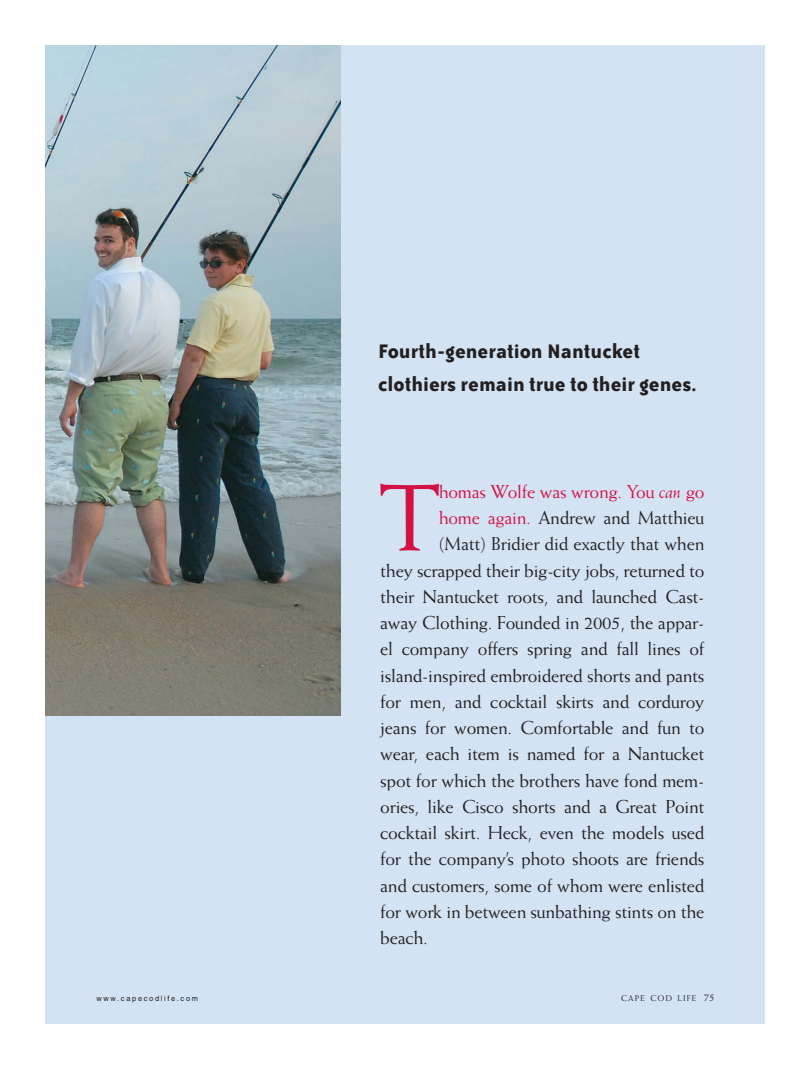
<style>
.page{position:relative;width:810px;height:1069px;background:#fff}
.page>*{position:absolute;margin:0;border:0;box-sizing:border-box;transform-origin:0 0}
.t1{font:94.38px "Weiss";color:#d31145}
.t2{font:700 22.5px/32.9px "Bailey Sans ITC";color:#231f20}
.t3{font:18.75px "Weiss";letter-spacing:-.015em;color:#231f20}
.t4{font:18.75px "Weiss";letter-spacing:-.015em;color:#d31145}
.t5{font:8.5px "Weiss";letter-spacing:.135em;color:#231f20}
.t6{font:7.5px "Helvetica";letter-spacing:.22em;color:#231f20}
.s1{font-style:italic}
.s2{color:#d31145}
.s3{font-size:10.62px}
</style>
<div class="page">
<div style="left:45px;top:45px;width:720px;height:979px;background:#d4e3f4"></div>
<img style="left:45px;top:45px;width:295px;height:671px">
<p class="t2" style="left:378px;top:336px;width:320px">Fourth-generation Nantucket clothiers remain true to their genes.</p>
<h1 class="t1" style="left:379px;top:481px;width:63px">T</h1>
<p class="t4" style="left:439px;top:484px;width:267px">homas Wolfe was wrong. You <span class="s1">can</span> go</p>
<p class="t3" style="left:439px;top:510px;width:267px"><span class="s2">home again.</span> Andrew and Matthieu</p>
<p class="t3" style="left:439px;top:536px;width:267px">(Matt) Bridier did exactly that when</p>
<p class="t3" style="left:380px;top:563px;width:326px">they scrapped their big-city jobs, returned to</p>
<p class="t3" style="left:380px;top:589px;width:326px">their Nantucket roots, and launched Cast-</p>
<p class="t3" style="left:380px;top:615px;width:326px">away Clothing. Founded in 2005, the appar-</p>
<p class="t3" style="left:380px;top:641px;width:326px">el company offers spring and fall lines of</p>
<p class="t3" style="left:380px;top:668px;width:326px">island-inspired embroidered shorts and pants</p>
<p class="t3" style="left:380px;top:694px;width:326px">for men, and cocktail skirts and corduroy</p>
<p class="t3" style="left:380px;top:720px;width:326px">jeans for women. Comfortable and fun to</p>
<p class="t3" style="left:380px;top:746px;width:326px">wear, each item is named for a Nantucket</p>
<p class="t3" style="left:380px;top:773px;width:326px">spot for which the brothers have fond mem-</p>
<p class="t3" style="left:380px;top:799px;width:326px">ories, like Cisco shorts and a Great Point</p>
<p class="t3" style="left:380px;top:825px;width:326px">cocktail skirt. Heck, even the models used</p>
<p class="t3" style="left:380px;top:851px;width:326px">for the company’s photo shoots are friends</p>
<p class="t3" style="left:380px;top:878px;width:326px">and customers, some of whom were enlisted</p>
<p class="t3" style="left:380px;top:904px;width:326px">for work in between sunbathing stints on the</p>
<p class="t3" style="left:380px;top:930px;width:49px">beach.</p>
<p class="t6" style="left:96px;top:995px;width:103px">www.capecodlife.com</p>
<p class="t5" style="left:621px;top:994px;width:95px">CAPE COD LIFE <span class="s3">75</span></p>
</div>
